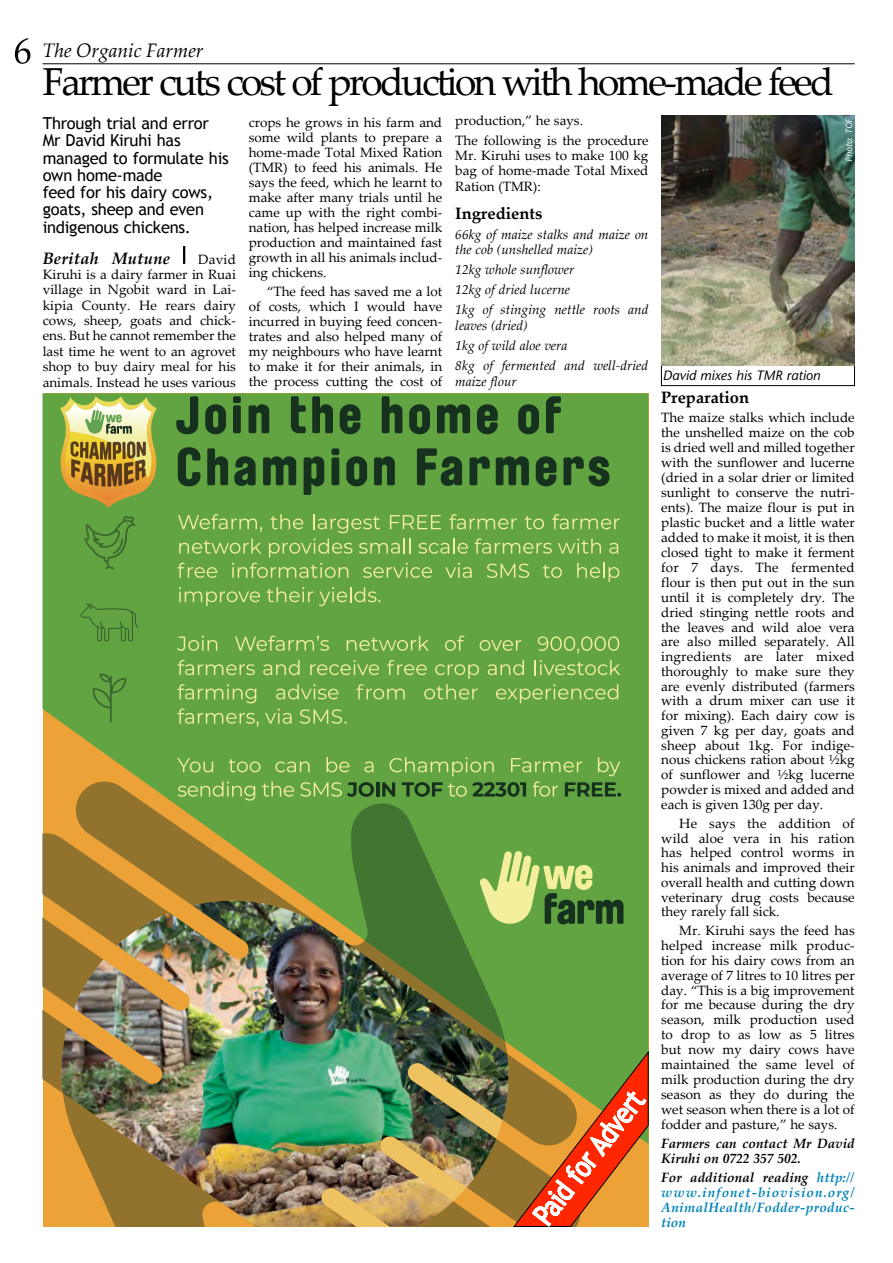
<style>
.page{position:relative;width:893px;height:1263px;background:#fff}
.page>*{position:absolute;margin:0;border:0;box-sizing:border-box;transform-origin:0 0}
.t1{font:39px "Palatino Linotype";letter-spacing:-.07em;color:#000}
.t2{font:italic 19.5px "Palatino Linotype";color:#000}
.t3{font:16.5px/17.2px "Trebuchet MS";letter-spacing:-.015em;color:#000}
.t4{font:700 16.5px "Palatino Linotype";color:#000}
.t5{font:italic 700 16.5px "Palatino Linotype";letter-spacing:.015em;color:#000}
.t6{font:13.5px/14.9px "Palatino Linotype";color:#000;text-align:justify}
.t7{font:italic 13.5px/20px "Palatino Linotype";color:#000}
.t8{font:italic 700 13.5px/15px "Palatino Linotype";letter-spacing:.03em;color:#0082b6;text-align:justify}
.t9{font:italic 700 13.5px/15px "Palatino Linotype";color:#000}
.t10{font:italic 500 13.5px "Ruim Stone Sans";color:#000}
.t11{font:italic 500 9px "Ruim Stone Sans";color:#fff}
.s1{color:#000}
</style>
<div class="page">
<hr style="left:43px;top:64px;width:812px;height:1px;background:#000">
<div style="left:661px;top:364px;width:194px;height:22px;border:1px solid #000"></div>
<svg style="left:15px;top:38px;width:15px;height:26px"></svg>
<div style="left:43px;top:393px;width:605px;height:751px;background:#63a442"></div>
<svg style="left:507px;top:851px;width:116px;height:75px;background:#7fa755"></svg>
<svg style="left:178px;top:514px;width:84px;height:18px;background:#7eb252"></svg>
<svg style="left:179px;top:538px;width:82px;height:16px"></svg>
<svg style="left:269px;top:514px;width:351px;height:43px;background:#79af4f"></svg>
<svg style="left:178px;top:563px;width:39px;height:15px"></svg>
<svg style="left:232px;top:563px;width:116px;height:15px;background:#82b455"></svg>
<svg style="left:363px;top:563px;width:69px;height:15px"></svg>
<svg style="left:445px;top:563px;width:27px;height:15px"></svg>
<svg style="left:487px;top:563px;width:42px;height:15px"></svg>
<svg style="left:543px;top:565px;width:19px;height:13px"></svg>
<svg style="left:577px;top:563px;width:42px;height:19px"></svg>
<svg style="left:179px;top:587px;width:81px;height:19px;background:#7cb051"></svg>
<svg style="left:267px;top:587px;width:46px;height:15px"></svg>
<svg style="left:319px;top:587px;width:61px;height:19px"></svg>
<svg style="left:177px;top:636px;width:40px;height:15px"></svg>
<svg style="left:235px;top:636px;width:94px;height:15px"></svg>
<svg style="left:347px;top:636px;width:82px;height:15px"></svg>
<svg style="left:445px;top:636px;width:19px;height:15px"></svg>
<svg style="left:480px;top:640px;width:41px;height:11px"></svg>
<svg style="left:538px;top:636px;width:81px;height:18px"></svg>
<svg style="left:488px;top:660px;width:36px;height:15px"></svg>
<svg style="left:535px;top:660px;width:85px;height:15px"></svg>
<svg style="left:496px;top:684px;width:122px;height:19px;background:#7db152"></svg>
<svg style="left:178px;top:660px;width:301px;height:67px;background:#73ac4b"></svg>
<svg style="left:177px;top:758px;width:36px;height:14px"></svg>
<svg style="left:229px;top:759px;width:31px;height:13px"></svg>
<svg style="left:275px;top:761px;width:35px;height:11px"></svg>
<svg style="left:326px;top:757px;width:24px;height:15px"></svg>
<svg style="left:365px;top:761px;width:9px;height:11px"></svg>
<svg style="left:389px;top:757px;width:105px;height:19px;background:#7bb051"></svg>
<svg style="left:511px;top:758px;width:71px;height:14px"></svg>
<svg style="left:598px;top:757px;width:22px;height:19px"></svg>
<svg style="left:507px;top:782px;width:19px;height:15px"></svg>
<svg style="left:532px;top:781px;width:26px;height:16px"></svg>
<svg style="left:565px;top:782px;width:56px;height:15px"></svg>
<svg style="left:58px;top:396px;width:99px;height:112px;background:#aea755"></svg>
<svg style="left:72px;top:781px;width:435px;height:120px;background:#6e973e"></svg>
<svg style="left:43px;top:829px;width:206px;height:264px;background:#a67f30"></svg>
<img style="left:60px;top:901px;width:450px;height:326px">
<svg style="left:176px;top:396px;width:22px;height:38px"></svg>
<svg style="left:205px;top:404px;width:21px;height:30px"></svg>
<svg style="left:233px;top:396px;width:8px;height:37px"></svg>
<svg style="left:249px;top:404px;width:20px;height:29px"></svg>
<svg style="left:291px;top:396px;width:15px;height:37px"></svg>
<svg style="left:312px;top:396px;width:21px;height:37px"></svg>
<svg style="left:340px;top:404px;width:20px;height:30px"></svg>
<svg style="left:382px;top:396px;width:20px;height:37px"></svg>
<svg style="left:409px;top:404px;width:21px;height:30px"></svg>
<svg style="left:437px;top:404px;width:33px;height:29px"></svg>
<svg style="left:477px;top:404px;width:21px;height:30px"></svg>
<svg style="left:518px;top:404px;width:21px;height:30px"></svg>
<svg style="left:546px;top:396px;width:15px;height:37px"></svg>
<svg style="left:178px;top:447px;width:22px;height:39px"></svg>
<svg style="left:207px;top:448px;width:21px;height:37px"></svg>
<svg style="left:234px;top:456px;width:22px;height:30px"></svg>
<svg style="left:263px;top:456px;width:33px;height:29px"></svg>
<svg style="left:304px;top:456px;width:20px;height:39px"></svg>
<svg style="left:332px;top:448px;width:7px;height:37px"></svg>
<svg style="left:346px;top:456px;width:21px;height:30px"></svg>
<svg style="left:374px;top:456px;width:21px;height:29px"></svg>
<svg style="left:417px;top:448px;width:45px;height:38px;background:#38652e"></svg>
<svg style="left:469px;top:456px;width:21px;height:29px"></svg>
<svg style="left:496px;top:456px;width:33px;height:29px"></svg>
<svg style="left:536px;top:456px;width:20px;height:30px"></svg>
<svg style="left:563px;top:456px;width:46px;height:30px"></svg>
<svg style="left:84px;top:516px;width:52px;height:53px;background:#5c993e"></svg>
<svg style="left:93px;top:674px;width:33px;height:48px;background:#5b993e"></svg>
<svg style="left:80px;top:603px;width:59px;height:38px;background:#5c9b3f"></svg>
<img style="left:321px;top:1051px;width:328px;height:176px">
<svg style="left:183px;top:246px;width:2px;height:18px"></svg>
<img style="left:661px;top:115px;width:194px;height:251px">
<h2 class="t2" style="left:43px;top:36px;width:163px">The Organic Farmer</h2>
<h1 class="t1" style="left:43px;top:54px;width:793px">Farmer cuts cost of production with home-made feed</h1>
<p class="t3" style="left:43px;top:115px;width:188px">Through trial and error<br>Mr David Kiruhi has managed to formulate his own home-made<br>feed for his dairy cows, goats, sheep and even indigenous chickens.</p>
<p class="t5" style="left:43px;top:246px;width:129px">Beritah Mutune</p>
<p class="t6" style="left:455px;top:110px;width:195px;line-height:19.5px">production,” he says.<br>The following is the procedure</p>
<p class="t6" style="left:455px;top:147px;width:195px;line-height:15.3px">Mr. Kiruhi uses to make 100 kg bag of home-made Total Mixed Ration (TMR):</p>
<p class="t4" style="left:455px;top:201px;width:89px">Ingredients</p>
<p class="t7" style="left:455px;top:226px;width:195px;line-height:15.8px">66kg of maize stalks and maize on the cob (unshelled maize)</p>
<p class="t7" style="left:455px;top:259px;width:195px">12kg whole sunflower<br>12kg of dried lucerne<br>1kg of stinging nettle roots and</p>
<p class="t7" style="left:455px;top:315px;width:195px">leaves (dried)<br>1kg of wild aloe vera<br>8kg of fermented and well-dried</p>
<p class="t7" style="left:455px;top:371px;width:63px">maize flour</p>
<p class="t6" style="left:249px;top:114px;width:195px">crops he grows in his farm and some wild plants to prepare a home-made Total Mixed Ration (TMR) to feed his animals. He says the feed, which he learnt to make after many trials until he came up with the right combi&shy;nation, has helped increase milk production and maintained fast growth in all his animals includ&shy;ing chickens.</p>
<p class="t6" style="left:249px;top:283px;width:195px;text-indent:18px">“The feed has saved me a lot of costs, which I would have incurred in buying feed concen&shy;trates and also helped many of my neighbours who have learnt to make it for their animals, in the process cutting the cost of</p>
<p class="t11" style="left:843px;top:162px;width:45px;rotate:-90deg">Photo: TOF</p>
<p class="t6" style="left:43px;top:251px;width:195px;line-height:15.3px;text-indent:156px">David Kiruhi is a dairy farmer in Ruai village in Ngobit ward in Lai&shy;kipia County. He rears dairy cows, sheep, goats and chick&shy;ens. But he cannot remember the last time he went to an agrovet shop to buy dairy meal for his animals. Instead he uses various</p>
<p class="t10" style="left:663px;top:367px;width:159px">David mixes his TMR ration</p>
<p class="t4" style="left:661px;top:386px;width:89px">Preparation</p>
<p class="t6" style="left:661px;top:410px;width:195px">The maize stalks which include the unshelled maize on the cob is dried well and milled together with the sunflower and lucerne (dried in a solar drier or limited sunlight to conserve the nutri&shy;ents). The maize flour is put in plastic bucket and a little water added to make it moist, it is then closed tight to make it ferment for 7 days. The fermented flour is then put out in the sun until it is completely dry. The dried stinging nettle roots and the leaves and wild aloe vera are also milled separately. All ingredients are later mixed thoroughly to make sure they are evenly distributed (farmers with a drum mixer can use it for mixing). Each dairy cow is given 7 kg per day, goats and sheep about 1kg. For indige&shy;nous chickens ration about ½kg of sunflower and ½kg lucerne powder is mixed and added and each is given 130g per day.</p>
<p class="t6" style="left:661px;top:815px;width:195px;text-indent:18px">He says the addition of wild aloe vera in his ration has helped control worms in his animals and improved their overall health and cutting down veterinary drug costs because they rarely fall sick.</p>
<p class="t6" style="left:661px;top:923px;width:195px;text-indent:18px">Mr. Kiruhi says the feed has helped increase milk produc&shy;tion for his dairy cows from an average of 7 litres to 10 litres per day. “This is a big improvement for me because during the dry season, milk production used to drop to as low as 5 litres but now my dairy cows have maintained the same level of milk production during the dry season as they do during the wet season when there is a lot of fodder and pasture,” he says.</p>
<p class="t9" style="left:661px;top:1135px;width:195px">Farmers can contact Mr David<br>Kiruhi on 0722 357 502.</p>
<p class="t8" style="left:661px;top:1169px;width:195px"><span class="s1">For additional reading</span> http:// www.infonet-biovision.org/ AnimalHealth/Fodder-produc&shy;tion</p>
</div>
